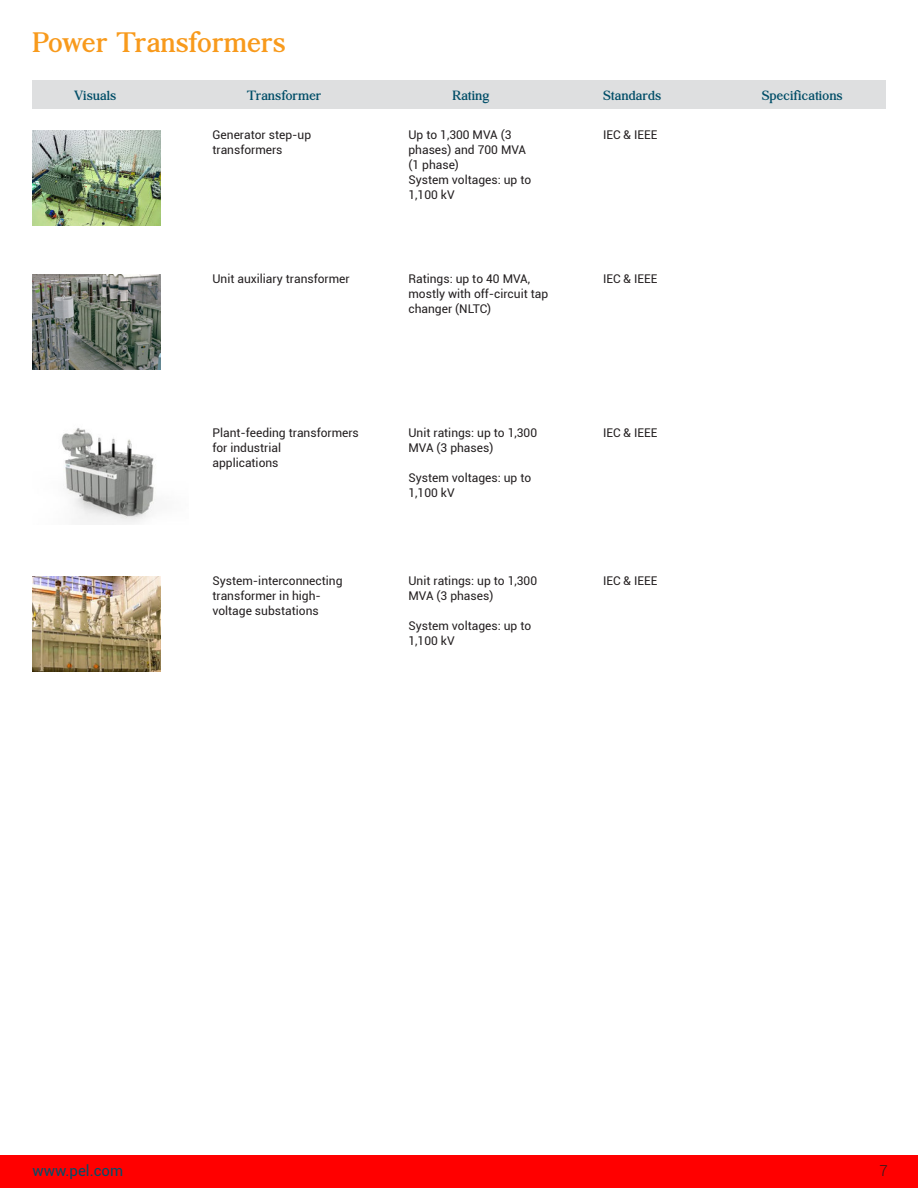
<style>
.page{position:relative;width:918px;height:1188px;background:#fff}
.page>*{position:absolute;margin:0;border:0;box-sizing:border-box;transform-origin:0 0}
.t1{font:700 31.5px "Agatho";color:#f89a1c}
.t2{font:700 15px "Agatho";color:#014e68}
.t3{font:15px "Roboto";color:#014e68}
.t4{font:300 15px "Roboto";color:#231f20}
.t5{font:12px/15px "Roboto";color:#231f20}
</style>
<div class="page">
<div style="left:0;top:1156px;width:849px;height:32px;background:#f00"></div>
<div style="left:849px;top:1156px;width:69px;height:32px;background:#f00"></div>
<img style="left:33px;top:130px;width:128px;height:95px">
<img style="left:32px;top:274px;width:129px;height:95px">
<img style="left:32px;top:576px;width:129px;height:95px">
<img style="left:61px;top:428px;width:94px;height:97px">
<div style="left:32px;top:80px;width:854px;height:28px;background:#dedfe0"></div>
<h1 class="t1" style="left:32px;top:30px;width:255px">Power Transformers</h1>
<p class="t2" style="left:74px;top:89px;width:44px">Visuals</p>
<p class="t2" style="left:247px;top:89px;width:76px">Transformer</p>
<p class="t2" style="left:452px;top:89px;width:39px">Rating</p>
<p class="t2" style="left:603px;top:89px;width:60px">Standards</p>
<p class="t2" style="left:762px;top:89px;width:83px">Specifications</p>
<p class="t5" style="left:212px;top:127px;width:100px">Generator step-up transformers</p>
<p class="t5" style="left:408px;top:127px;width:124px">Up to 1,300 MVA (3 phases) and 700 MVA (1 phase)<br>System voltages: up to<br>1,100 kV</p>
<p class="t5" style="left:603px;top:127px;width:56px">IEC &amp; IEEE</p>
<p class="t5" style="left:212px;top:272px;width:139px">Unit auxiliary transformer</p>
<p class="t5" style="left:408px;top:271px;width:141px">Ratings: up to 40 MVA, mostly with off-circuit tap changer (NLTC)</p>
<p class="t5" style="left:212px;top:426px;width:148px">Plant-feeding transformers for industrial<br>applications</p>
<p class="t5" style="left:408px;top:425px;width:130px">Unit ratings: up to 1,300<br>MVA (3 phases)</p>
<p class="t5" style="left:408px;top:471px;width:124px">System voltages: up to<br>1,100 kV</p>
<p class="t5" style="left:212px;top:574px;width:132px">System-interconnecting transformer in high&shy;voltage substations</p>
<p class="t5" style="left:408px;top:573px;width:130px">Unit ratings: up to 1,300<br>MVA (3 phases)</p>
<p class="t5" style="left:408px;top:619px;width:124px">System voltages: up to<br>1,100 kV</p>
<p class="t5" style="left:603px;top:271px;width:56px">IEC &amp; IEEE</p>
<p class="t5" style="left:603px;top:425px;width:56px">IEC &amp; IEEE</p>
<p class="t5" style="left:603px;top:573px;width:56px">IEC &amp; IEEE</p>
<p class="t3" style="left:32px;top:1164px;width:92px">www.pel.com</p>
<p class="t4" style="left:879px;top:1162px;width:10px">7</p>
</div>
